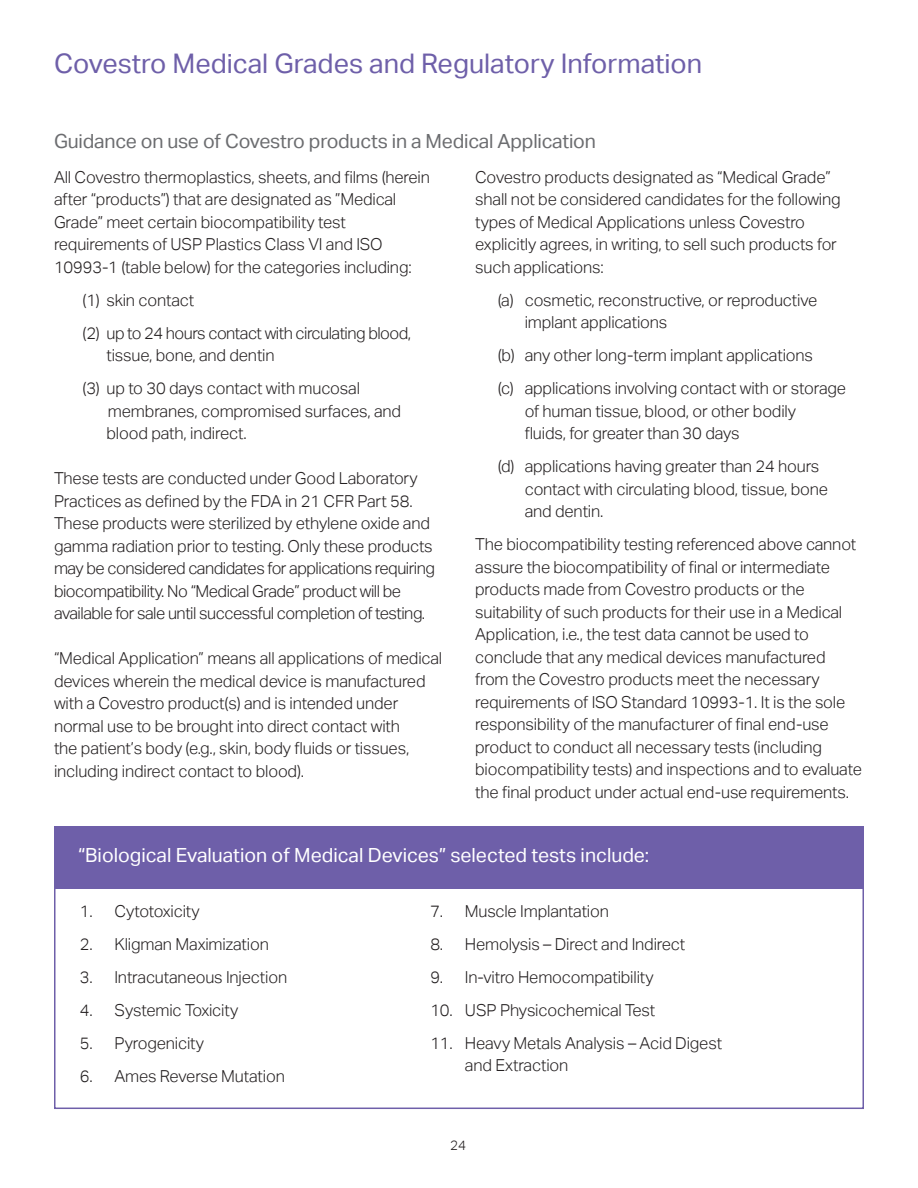
<style>
.page{position:relative;width:918px;height:1188px;background:#fff}
.page>*{position:absolute;margin:0;border:0;box-sizing:border-box;transform-origin:0 0}
.t1{font:27px "Aktiv Grotesk";color:#6e5fa9}
.t2{font:19.5px "Aktiv Grotesk";color:#fff}
.t3{font:19.5px "Aktiv Grotesk";letter-spacing:-.01em;color:#6c6d70}
.t4{font:300 16.5px/22.5px "Aktiv Grotesk";letter-spacing:-.01em;color:#231f20}
.t5{font:300 16.5px/22.5px "Aktiv Grotesk";letter-spacing:-.03em;color:#231f20}
.t6{font:300 13.5px "Aktiv Grotesk";color:#231f20}
</style>
<div class="page">
<div style="left:54px;top:826px;width:810px;height:62px;background:#6e5fa9"></div>
<div style="left:54px;top:826px;width:810px;height:283px;border:2px solid #6e5fa9"></div>
<p class="t1" style="left:54px;top:48px;width:650px">Covestro Medical Grades and Regulatory Information</p>
<p class="t3" style="left:54px;top:130px;width:543px">Guidance on use of Covestro products in a Medical Application</p>
<p class="t4" style="left:475px;top:166px;width:367px">Covestro products designated as “Medical Grade” shall not be considered candidates for the following types of Medical Applications unless Covestro explicitly agrees, in writing, to sell such products for such applications:</p>
<p class="t4" style="left:498px;top:289px;width:321px">(a) cosmetic, reconstructive, or reproductive</p>
<p class="t4" style="left:525px;top:311px;width:144px">implant applications</p>
<p class="t4" style="left:498px;top:344px;width:317px">(b) any other long-term implant applications</p>
<p class="t4" style="left:498px;top:377px;width:350px">(c) applications involving contact with or storage</p>
<p class="t4" style="left:525px;top:400px;width:273px">of human tissue, blood, or other bodily fluids, for greater than 30 days</p>
<p class="t4" style="left:498px;top:455px;width:323px">(d) applications having greater than 24 hours</p>
<p class="t4" style="left:525px;top:478px;width:305px">contact with circulating blood, tissue, bone</p>
<p class="t4" style="left:525px;top:500px;width:80px">and dentin.</p>
<p class="t4" style="left:475px;top:533px;width:388px">The biocompatibility testing referenced above cannot assure the biocompatibility of final or intermediate products made from Covestro products or the suitability of such products for their use in a Medical Application, i.e., the test data cannot be used to conclude that any medical devices manufactured from the Covestro products meet the necessary requirements of ISO Standard 10993-1. It is the sole responsibility of the manufacturer of final end-use product to conduct all necessary tests (including biocompatibility tests) and inspections and to evaluate the final product under actual end-use requirements.</p>
<p class="t4" style="left:54px;top:166px;width:378px">All Covestro thermoplastics, sheets, and films (herein after “products”) that are designated as ”Medical Grade” meet certain biocompatibility test requirements of USP Plastics Class VI and ISO</p>
<p class="t4" style="left:54px;top:256px;width:359px">10993-1 (table below) for the categories including:</p>
<p class="t4" style="left:82px;top:289px;width:113px">(1) skin contact</p>
<p class="t5" style="left:107px;top:322px;width:306px;text-indent:-24px">(2) up to 24 hours contact with circulating blood, tissue, bone, and dentin</p>
<p class="t4" style="left:82px;top:377px;width:279px">(3) up to 30 days contact with mucosal</p>
<p class="t4" style="left:107px;top:400px;width:296px">membranes, compromised surfaces, and blood path, indirect.</p>
<p class="t5" style="left:54px;top:467px;width:382px">These tests are conducted under Good Laboratory Practices as defined by the FDA in 21 CFR Part 58.<br>These products were sterilized by ethylene oxide and gamma radiation prior to testing. Only these products may be considered candidates for applications requiring biocompatibility. No “Medical Grade” product will be available for sale until successful completion of testing.</p>
<p class="t4" style="left:54px;top:647px;width:390px">“Medical Application” means all applications of medical devices wherein the medical device is manufactured with a Covestro product(s) and is intended under normal use to be brought into direct contact with<br>the patient’s body (e.g., skin, body fluids or tissues, including indirect contact to blood).</p>
<p class="t2" style="left:78px;top:844px;width:573px">“Biological Evaluation of Medical Devices” selected tests include:</p>
<p class="t4" style="left:80px;top:900px;width:121px">1. Cytotoxicity</p>
<p class="t4" style="left:80px;top:933px;width:191px">2. Kligman Maximization</p>
<p class="t4" style="left:80px;top:966px;width:209px">3. Intracutaneous Injection</p>
<p class="t4" style="left:80px;top:999px;width:160px">4. Systemic Toxicity</p>
<p class="t4" style="left:80px;top:1032px;width:126px">5. Pyrogenicity</p>
<p class="t4" style="left:80px;top:1065px;width:206px">6. Ames Reverse Mutation</p>
<p class="t4" style="left:430px;top:900px;width:180px">7. Muscle Implantation</p>
<p class="t4" style="left:430px;top:933px;width:256px">8. Hemolysis – Direct and Indirect</p>
<p class="t4" style="left:430px;top:966px;width:225px">9. In-vitro Hemocompatibility</p>
<p class="t4" style="left:430px;top:999px;width:226px">10. USP Physicochemical Test</p>
<p class="t4" style="left:465px;top:1032px;width:259px;text-indent:-35px">11. Heavy Metals Analysis – Acid Digest and Extraction</p>
<p class="t6" style="left:450px;top:1138px;width:17px">24</p>
</div>
